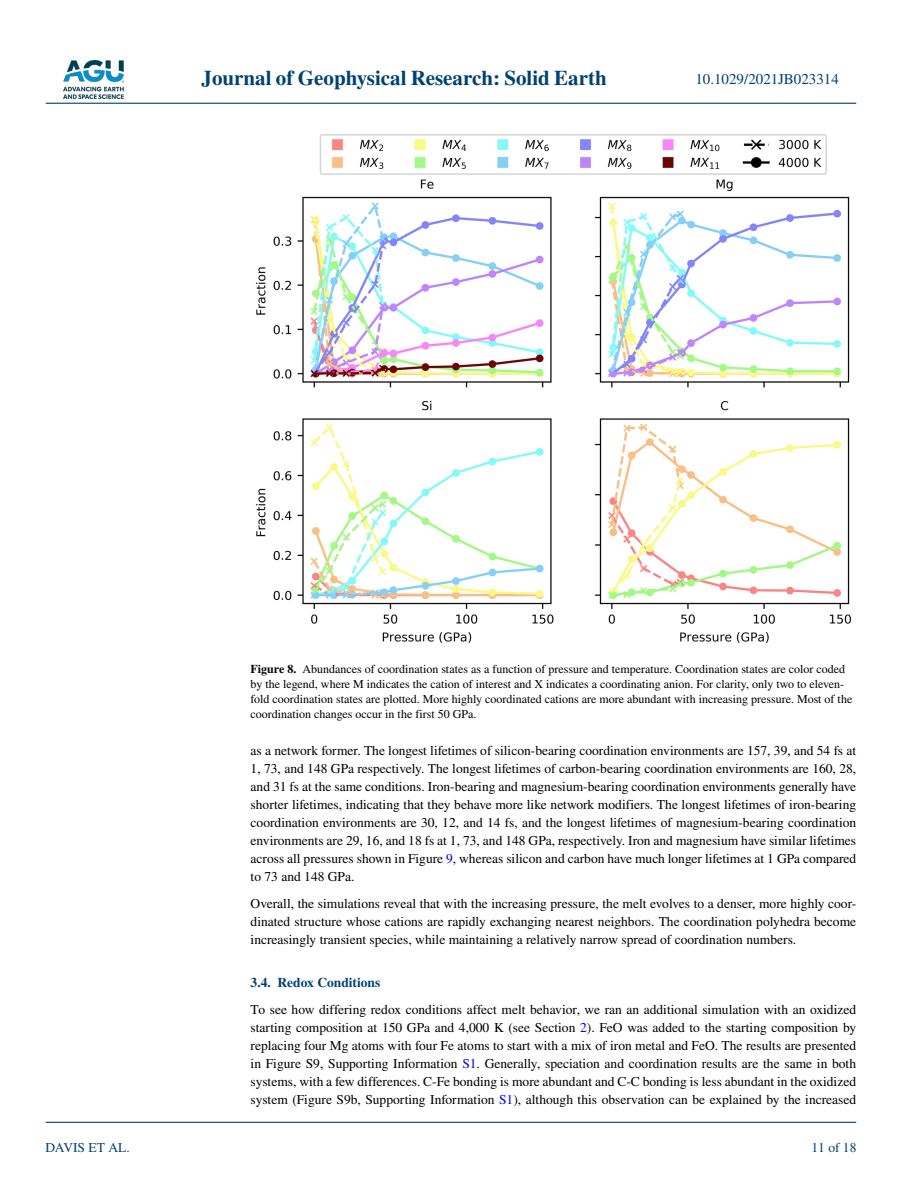
<style>
.page{position:relative;width:902px;height:1183px;background:#fff}
.page>*{position:absolute;margin:0;border:0;box-sizing:border-box;transform-origin:0 0}
.t1{font:700 21px "STIX";color:#004174}
.t2{font:15px "STIX";color:#004174}
.t3{font:13.5px/18px "STIX";color:#000;text-align:justify}
.t4{font:700 13.5px "STIX";color:#004174}
.t5{font:13.5px "STIX";color:#004174}
.t6{font:12px/15px "STIX";color:#000}
.s1{font-weight:700}
.s2{color:#00f}
</style>
<div class="page">
<img style="left:63px;top:60px;width:60px;height:39px">
<hr style="left:46px;top:103px;width:810px;height:1px;background:#004174">
<hr style="left:46px;top:1121px;width:810px;height:1px;background:#004174">
<img style="left:256px;top:134px;width:595px;height:509px">
<h1 class="t1" style="left:201px;top:66px;width:407px">Journal of Geophysical Research: Solid Earth</h1>
<p class="t2" style="left:695px;top:69px;width:145px">10.1029/2021JB023314</p>
<p class="t5" style="left:45px;top:1138px;width:86px">DAVIS ET AL.</p>
<p class="t6" style="left:250px;top:661px;width:603px"><span class="s1">Figure 8.</span> Abundances of coordination states as a function of pressure and temperature. Coordination states are color coded by the legend, where M indicates the cation of interest and X indicates a coordinating anion. For clarity, only two to eleven&shy;fold coordination states are plotted. More highly coordinated cations are more abundant with increasing pressure. Most of the coordination changes occur in the first 50 GPa.</p>
<p class="t3" style="left:250px;top:741px;width:607px">as a network former. The longest lifetimes of silicon-bearing coordination environments are 157, 39, and 54 fs at 1, 73, and 148 GPa respectively. The longest lifetimes of carbon-bearing coordination environments are 160, 28, and 31 fs at the same conditions. Iron-bearing and magnesium-bearing coordination environments generally have shorter lifetimes, indicating that they behave more like network modifiers. The longest lifetimes of iron-bearing coordination environments are 30, 12, and 14 fs, and the longest lifetimes of magnesium-bearing coordination environments are 29, 16, and 18 fs at 1, 73, and 148 GPa, respectively. Iron and magnesium have similar lifetimes across all pressures shown in Figure <span class="s2">9</span>, whereas silicon and carbon have much longer lifetimes at 1 GPa compared to 73 and 148 GPa.</p>
<p class="t3" style="left:250px;top:894px;width:607px">Overall, the simulations reveal that with the increasing pressure, the melt evolves to a denser, more highly coor&shy;dinated structure whose cations are rapidly exchanging nearest neighbors. The coordination polyhedra become increasingly transient species, while maintaining a relatively narrow spread of coordination numbers.</p>
<p class="t4" style="left:250px;top:974px;width:131px">3.4. Redox Conditions</p>
<p class="t3" style="left:250px;top:1001px;width:607px">To see how differing redox conditions affect melt behavior, we ran an additional simulation with an oxidized starting composition at 150 GPa and 4,000 K (see Section <span class="s2">2</span>). FeO was added to the starting composition by replacing four Mg atoms with four Fe atoms to start with a mix of iron metal and FeO. The results are presented in Figure S9, Supporting Information <span class="s2">S1</span>. Generally, speciation and coordination results are the same in both systems, with a few differences. C-Fe bonding is more abundant and C-C bonding is less abundant in the oxidized system (Figure S9b, Supporting Information <span class="s2">S1</span>), although this observation can be explained by the increased</p>
<p class="t5" style="left:811px;top:1138px;width:46px">11 of 18</p>
</div>
